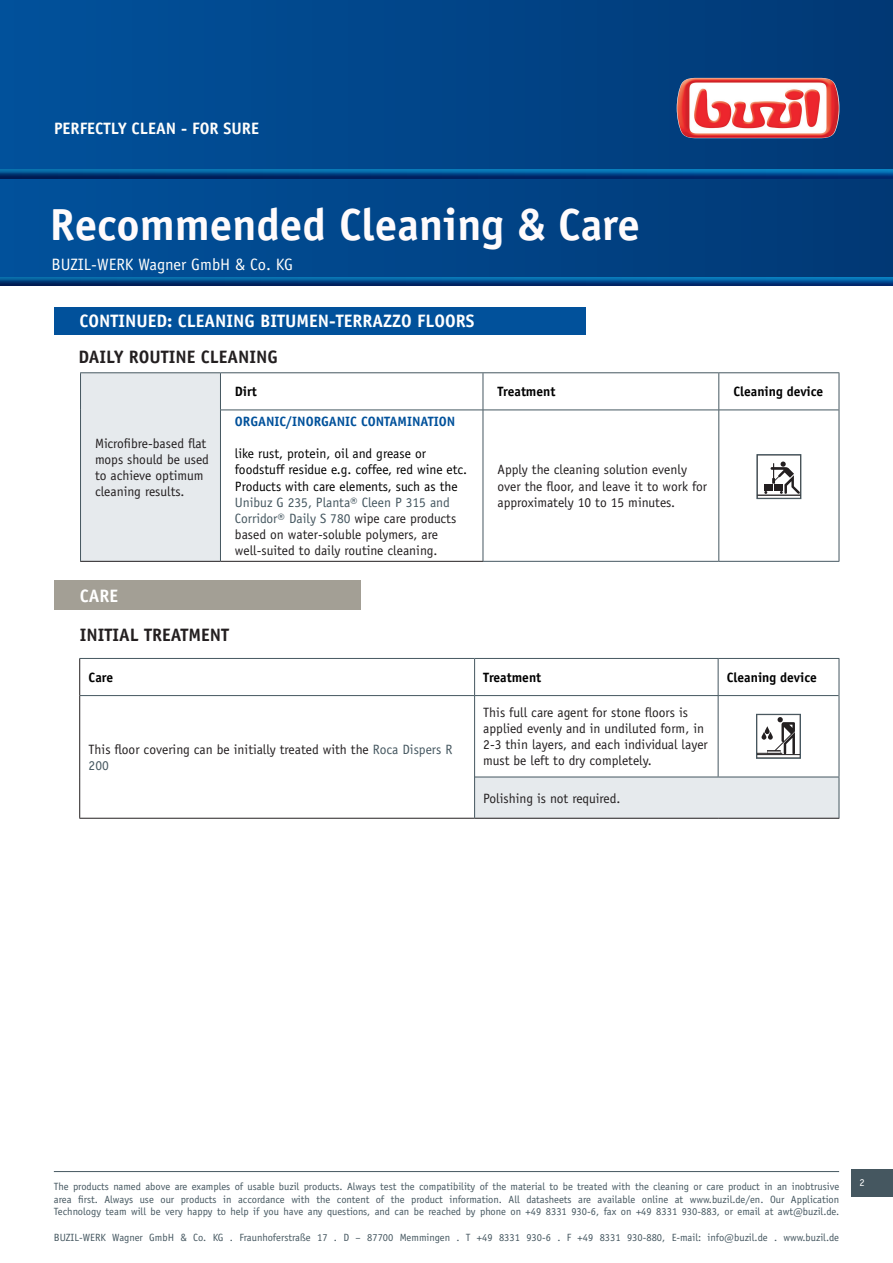
<style>
.page{position:relative;width:893px;height:1263px;background:#fff}
.page>*{position:absolute;margin:0;border:0;box-sizing:border-box;transform-origin:0 0}
.t1{font:700 45px "Officina Sans Std";color:#fffbfc}
.t2{font:700 18px "Officina Sans Std";color:#fff}
.t3{font:700 18px "Officina Sans Std";color:#231f20}
.t4{font:16.5px "Officina Sans Std";color:#fffefc}
.t5{font:700 16.5px "Officina Sans Std";color:#fffefc}
.t6{font:13.5px/16.2px "Officina Sans Std";color:#231f20}
.t7{font:13.5px/16.2px "Officina Sans Std";color:#000}
.t8{font:700 13.5px "Officina Sans Std";color:#000}
.t9{font:700 13.5px "Officina Sans Std";color:#01519b}
.t10{font:700 12px "Officina Sans Std";color:#fff}
.t11{font:10.5px/12.6px "Officina Sans Std";color:#455760;text-align:right}
.s1{color:#455760}
.s2{color:#231f20}
.s3{font-weight:400;font-size:10.5px}
</style>
<div class="page">
<div style="left:0;top:0;width:893px;height:286px;background:linear-gradient(to right,#01519b,#013875)"></div>
<img style="left:677px;top:78px;width:162px;height:60px">
<div style="left:0;top:169px;width:893px;height:12px;background:#01519b;opacity:.75"></div>
<div style="left:0;top:276px;width:893px;height:12px;background:#01519b;opacity:.75"></div>
<hr style="left:54px;top:1171px;width:785px;height:1px;background:#455760">
<div style="left:851px;top:1169px;width:42px;height:28px;background:#455760"></div>
<div style="left:54px;top:307px;width:531px;height:27px;background:#01519b"></div>
<div style="left:81px;top:373px;width:139px;height:188px;background:#e6eaed"></div>
<svg style="left:484px;top:411px;width:355px;height:150px"></svg>
<hr style="left:220px;top:373px;width:1px;height:37px;background:#455760">
<hr style="left:483px;top:373px;width:1px;height:37px;background:#455760">
<hr style="left:719px;top:373px;width:1px;height:37px;background:#455760">
<hr style="left:80px;top:561px;width:140px;height:1px;background:#231f20">
<hr style="left:220px;top:410px;width:263px;height:1px;background:#455760">
<hr style="left:220px;top:410px;width:1px;height:151px;background:#455760">
<hr style="left:483px;top:410px;width:236px;height:1px;background:#455760">
<hr style="left:483px;top:410px;width:1px;height:151px;background:#455760">
<hr style="left:719px;top:410px;width:120px;height:1px;background:#455760">
<hr style="left:719px;top:410px;width:1px;height:151px;background:#455760">
<hr style="left:80px;top:372px;width:140px;height:1px;background:#455760">
<hr style="left:80px;top:373px;width:1px;height:37px;background:#455760">
<hr style="left:80px;top:410px;width:1px;height:151px;background:#455760">
<hr style="left:220px;top:372px;width:263px;height:1px;background:#455760">
<hr style="left:483px;top:372px;width:236px;height:1px;background:#455760">
<hr style="left:719px;top:372px;width:120px;height:1px;background:#455760">
<hr style="left:839px;top:373px;width:1px;height:37px;background:#455760">
<hr style="left:839px;top:410px;width:1px;height:151px;background:#455760">
<hr style="left:483px;top:561px;width:236px;height:1px;background:#455760">
<hr style="left:719px;top:561px;width:120px;height:1px;background:#455760">
<hr style="left:220px;top:561px;width:263px;height:1px;background:#231f20">
<svg style="left:759px;top:456px;width:40px;height:41px"></svg>
<div style="left:757px;top:454px;width:44px;height:45px;border:1px solid #455760"></div>
<div style="left:54px;top:580px;width:306px;height:30px;background:#a39f95"></div>
<div style="left:475px;top:777px;width:364px;height:41px;background:#e6eaed"></div>
<hr style="left:474px;top:659px;width:1px;height:36px;background:#455760">
<hr style="left:718px;top:659px;width:1px;height:36px;background:#455760">
<hr style="left:80px;top:695px;width:395px;height:1px;background:#455760">
<hr style="left:718px;top:696px;width:1px;height:81px;background:#455760">
<hr style="left:79px;top:658px;width:396px;height:1px;background:#455760">
<hr style="left:475px;top:658px;width:243px;height:1px;background:#455760">
<hr style="left:718px;top:658px;width:121px;height:1px;background:#455760">
<hr style="left:839px;top:659px;width:1px;height:36px;background:#455760">
<hr style="left:79px;top:659px;width:1px;height:36px;background:#231f20">
<hr style="left:79px;top:695px;width:1px;height:82px;background:#231f20">
<hr style="left:79px;top:777px;width:1px;height:41px;background:#231f20">
<hr style="left:79px;top:818px;width:396px;height:1px;background:#231f20">
<hr style="left:839px;top:695px;width:1px;height:82px;background:#455760">
<hr style="left:839px;top:777px;width:1px;height:41px;background:#455760">
<hr style="left:475px;top:818px;width:243px;height:1px;background:#231f20">
<hr style="left:718px;top:818px;width:121px;height:1px;background:#231f20">
<hr style="left:475px;top:695px;width:243px;height:1px;background:#455760">
<hr style="left:474px;top:696px;width:1px;height:81px;background:#455760">
<hr style="left:718px;top:695px;width:121px;height:1px;background:#455760">
<hr style="left:474px;top:777px;width:1px;height:41px;background:#455760">
<hr style="left:475px;top:777px;width:243px;height:1px;background:#455760">
<hr style="left:718px;top:777px;width:121px;height:1px;background:#455760">
<svg style="left:758px;top:717px;width:41px;height:39px"></svg>
<div style="left:756px;top:714px;width:45px;height:45px;border:1px solid #455760"></div>
<h3 class="t5" style="left:54px;top:118px;width:207px">PERFECTLY CLEAN - FOR SURE</h3>
<h1 class="t1" style="left:50px;top:196px;width:592px">Recommended Cleaning &amp; Care</h1>
<h3 class="t4" style="left:52px;top:255px;width:243px">BUZIL-WERK Wagner GmbH &amp; Co. KG</h3>
<p class="t2" style="left:80px;top:310px;width:397px">CONTINUED: CLEANING BITUMEN-TERRAZZO FLOORS</p>
<p class="t3" style="left:78px;top:346px;width:201px">DAILY ROUTINE CLEANING</p>
<p class="t6" style="left:95px;top:435px;width:116px">Microfibre-based flat mops should be used to achieve optimum cleaning results.</p>
<p class="t8" style="left:235px;top:383px;width:24px">Dirt</p>
<p class="t9" style="left:235px;top:413px;width:222px">ORGANIC/INORGANIC CONTAMINATION</p>
<p class="t7" style="left:235px;top:445px;width:234px">like rust, protein, oil and grease or foodstuff residue .g.e coffee, red wine etc.<br>Products with care elements, such as the <span class="s1">Unibuz G 235, Planta® Cleen P 315 and Corridor® Daily S 780</span> <span class="s2">wipe care products based on water-soluble polymers, are well-suited to daily routine cleaning.</span></p>
<p class="t8" style="left:497px;top:383px;width:59px">Treatment</p>
<p class="t6" style="left:497px;top:462px;width:211px">Apply the cleaning solution evenly over the floor, and leave it to work for approximately 10 to 15 minutes.</p>
<p class="t2" style="left:80px;top:584px;width:40px">CARE</p>
<p class="t3" style="left:80px;top:624px;width:151px">INITIAL TREATMENT</p>
<p class="t8" style="left:89px;top:669px;width:26px">Care</p>
<p class="t6" style="left:89px;top:741px;width:365px">This floor covering can be initially treated with the <span class="s1">Roca Dispers R<br>200</span></p>
<p class="t8" style="left:483px;top:669px;width:59px">Treatment</p>
<p class="t6" style="left:483px;top:704px;width:226px">This full care agent for stone floors is applied evenly and in undiluted form in, 2-3 thin layers, and each individual layer must be left to dry completely.</p>
<p class="t6" style="left:483px;top:790px;width:139px">Polishing is not required.</p>
<p class="t8" style="left:733px;top:383px;width:92px">Cleaning device</p>
<p class="t8" style="left:727px;top:669px;width:92px">Cleaning device</p>
<p class="t11" style="left:54px;top:1180px;width:787px">The products named above are examples of usable buzil products. Always test the compatibility of the material to be treated with the cleaning or care product in an inobtrusive<br>Application</p>
<p class="t11" style="left:78px;top:1193px;width:21px">first.</p>
<p class="t11" style="left:104px;top:1193px;width:30px">Always</p>
<p class="t11" style="left:181px;top:1193px;width:37px">products</p>
<p class="t11" style="left:238px;top:1193px;width:48px">accordance</p>
<p class="t11" style="left:291px;top:1193px;width:20px">with</p>
<p class="t11" style="left:317px;top:1193px;width:15px">the</p>
<p class="t11" style="left:376px;top:1193px;width:10px">of</p>
<p class="t11" style="left:391px;top:1193px;width:15px">the</p>
<p class="t11" style="left:411px;top:1193px;width:33px">product</p>
<p class="t11" style="left:449px;top:1193px;width:54px">information.</p>
<p class="t11" style="left:509px;top:1193px;width:13px">All</p>
<p class="t11" style="left:526px;top:1193px;width:47px">datasheets</p>
<p class="t11" style="left:597px;top:1193px;width:39px">available</p>
<p class="t11" style="left:642px;top:1193px;width:28px">online</p>
<p class="t11" style="left:690px;top:1193px;width:75px">www.buzil.de/en.</p>
<p class="t11" style="left:223px;top:1193px;width:10px">in</p>
<p class="t11" style="left:770px;top:1193px;width:16px">Our</p>
<p class="t11" style="left:337px;top:1193px;width:34px">content</p>
<p class="t11" style="left:675px;top:1193px;width:10px">at</p>
<p class="t11" style="left:54px;top:1193px;width:787px;text-align:left">area<br>Technology team will be very happy to help if you have any questions, and can be reached by phone on +49 8331 930-6, fax on +49 8331 930-883, or email at awt@buzil.de.</p>
<p class="t11" style="left:783px;top:1231px;width:57px">www.buzil.de</p>
<p class="t11" style="left:774px;top:1231px;width:5px">.</p>
<p class="t11" style="left:140px;top:1193px;width:16px">use</p>
<p class="t11" style="left:160px;top:1193px;width:15px">our</p>
<p class="t11" style="left:578px;top:1193px;width:14px">are</p>
<p class="t11" style="left:149px;top:1231px;width:26px">GmbH</p>
<p class="t11" style="left:239px;top:1231px;width:73px">Fraunhoferstraße</p>
<p class="t11" style="left:672px;top:1231px;width:31px">-E mail:</p>
<p class="t11" style="left:708px;top:1231px;width:62px">info@buzil.de</p>
<p class="t11" style="left:400px;top:1231px;width:52px">Memmingen</p>
<p class="t11" style="left:54px;top:1231px;width:54px">BUZIL-WERK</p>
<p class="t11" style="left:180px;top:1231px;width:8px">&amp;</p>
<p class="t11" style="left:193px;top:1231px;width:15px">Co.</p>
<p class="t11" style="left:213px;top:1231px;width:12px">KG</p>
<p class="t11" style="left:112px;top:1231px;width:32px">Wagner</p>
<p class="t11" style="left:343px;top:1231px;width:7px">D</p>
<p class="t11" style="left:466px;top:1231px;width:6px">T</p>
<p class="t11" style="left:567px;top:1231px;width:6px">F</p>
<p class="t11" style="left:367px;top:1231px;width:28px">87700</p>
<p class="t11" style="left:477px;top:1231px;width:17px">+49</p>
<p class="t11" style="left:499px;top:1231px;width:22px">8331</p>
<p class="t11" style="left:526px;top:1231px;width:26px">930-6</p>
<p class="t11" style="left:578px;top:1231px;width:17px">+49</p>
<p class="t11" style="left:600px;top:1231px;width:22px">8331</p>
<p class="t11" style="left:627px;top:1231px;width:40px">930-880,</p>
<p class="t11" style="left:317px;top:1231px;width:12px">17</p>
<p class="t11" style="left:356px;top:1231px;width:7px">–</p>
<p class="t11" style="left:230px;top:1231px;width:5px">.</p>
<p class="t11" style="left:334px;top:1231px;width:5px">.</p>
<p class="t11" style="left:456px;top:1231px;width:5px">.</p>
<p class="t11" style="left:557px;top:1231px;width:5px">.</p>
<p class="t10" style="left:860px;top:1175px;width:20px"><span class="s3">2</span>2/2</p>
</div>
